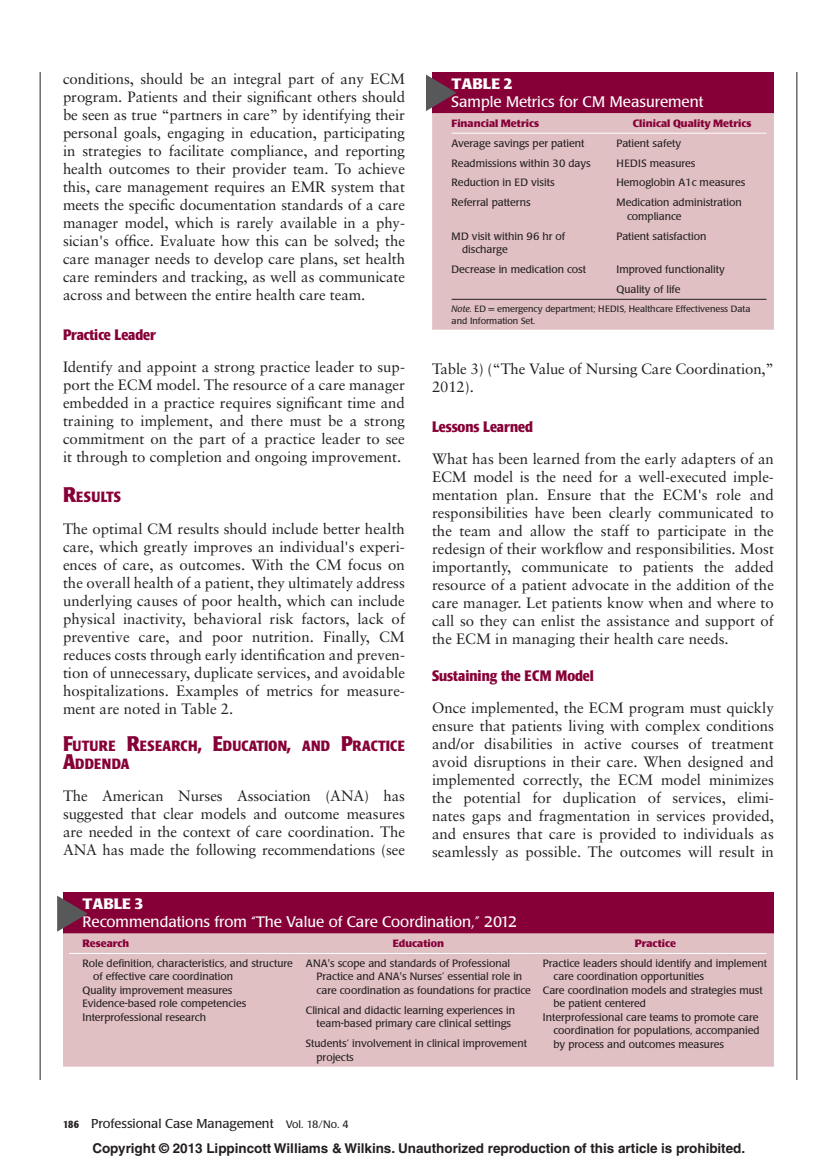
<style>
.page{position:relative;width:837px;height:1161px;background:#fff}
.page>*{position:absolute;margin:0;border:0;box-sizing:border-box;transform-origin:0 0}
.t1{font:15px/18px "Sabon";color:#231f20;text-align:justify}
.t2{font:15px "Poppl Laudatio";color:#fff}
.t3{font:700 condensed 15px "Poppl Laudatio";color:#860037}
.t4{font:700 15px "Poppl Laudatio";color:#fff}
.t5{font:700 condensed 14.7px/18px "Poppl Laudatio";letter-spacing:.02em;color:#860037}
.t6{font:700 13.5px "Helvetica";letter-spacing:-.005em;color:#231f20}
.t7{font:12.75px "Poppl Laudatio";color:#231f20}
.t8{font:10.5px/13.5px "Poppl Laudatio";color:#231f20}
.t9{font:700 10.5px "Poppl Laudatio";color:#860037}
.t10{font:9px/12px "Poppl Laudatio";color:#231f20}
.s1{font-size:21px}
.s2{font-style:italic}
.s3{font-weight:700;font-stretch:condensed;font-size:10.5px}
.s4{font-size:10.5px}
</style>
<div class="page">
<hr style="left:40px;top:72px;width:1px;height:1008px;background:#231f20">
<hr style="left:796px;top:72px;width:1px;height:1008px;background:#231f20">
<div style="left:432px;top:72px;width:342px;height:41px;background:#860037"></div>
<div style="left:432px;top:113px;width:342px;height:217px;background:#e1c0c4"></div>
<hr style="left:452px;top:133px;width:151px;height:1px;background:#fff">
<hr style="left:603px;top:133px;width:163px;height:1px;background:#fff">
<hr style="left:452px;top:299px;width:314px;height:1px;background:#231f20">
<svg style="left:426px;top:75px;width:31px;height:36px"></svg>
<div style="left:63px;top:892px;width:711px;height:41px;background:#860037"></div>
<div style="left:63px;top:933px;width:711px;height:134px;background:#e1c0c4"></div>
<hr style="left:69px;top:953px;width:223px;height:1px;background:#fff">
<hr style="left:292px;top:953px;width:238px;height:1px;background:#fff">
<hr style="left:530px;top:953px;width:236px;height:1px;background:#fff">
<svg style="left:57px;top:896px;width:31px;height:36px"></svg>
<p class="t1" style="left:63px;top:71px;width:344px">conditions, should be an integral part of any ECM program. Patients and their significant others should be seen as true “partners in care” by identifying their personal goals, engaging in education, participating in strategies to facilitate compliance, and reporting health outcomes to their provider team. To achieve this, care management requires an EMR system that meets the specific documentation standards of a care manager model, which is rarely available in a phy&shy;sician's office. Evaluate how this can be solved; the care manager needs to develop care plans, set health care reminders and tracking, as well as communicate across and between the entire health care team.</p>
<p class="t3" style="left:63px;top:328px;width:95px">Practice Leader</p>
<p class="t1" style="left:63px;top:359px;width:344px">Identify and appoint a strong practice leader to sup&shy;port the ECM model. The resource of a care manager embedded in a practice requires significant time and training to implement, and there must be a strong commitment on the part of a practice leader to see it through to completion and ongoing improvement.</p>
<p class="t5" style="left:63px;top:489px;width:59px"><span class="s1">R</span>ESULTS</p>
<p class="t1" style="left:63px;top:521px;width:344px">The optimal CM results should include better health care, which greatly improves an individual's experi&shy;ences of care, as outcomes. With the CM focus on the overall health of a patient, they ultimately address underlying causes of poor health, which can include physical inactivity, behavioral risk factors, lack of preventive care, and poor nutrition. Finally, CM reduces costs through early identification and preven&shy;tion of unnecessary, duplicate services, and avoidable hospitalizations. Examples of metrics for measure&shy;ment are noted in Table 2 .</p>
<p class="t5" style="left:63px;top:738px;width:344px"><span class="s1">F</span>UTURE <span class="s1">R</span>ESEARCH<span class="s1">, E</span>DUCATION<span class="s1">,</span> AND <span class="s1">P</span>RACTICE<br><span class="s1">A</span>DDENDA</p>
<p class="t1" style="left:63px;top:788px;width:344px">The American Nurses Association (ANA) has suggested that clear models and outcome measures are needed in the context of care coordination. The ANA has made the following recommendations (see</p>
<p class="t4" style="left:452px;top:77px;width:62px">TABLE 2</p>
<p class="t2" style="left:452px;top:95px;width:253px">Sample Metrics for CM Measurement</p>
<p class="t9" style="left:452px;top:119px;width:89px">Financial Metrics</p>
<p class="t9" style="left:633px;top:119px;width:120px">Clinical Quality Metrics</p>
<p class="t8" style="left:452px;top:137px;width:134px">Average savings per patient</p>
<p class="t8" style="left:617px;top:137px;width:66px">Patient safety</p>
<p class="t8" style="left:452px;top:157px;width:141px">Readmissions within 30 days</p>
<p class="t8" style="left:616px;top:157px;width:80px">HEDIS measures</p>
<p class="t8" style="left:452px;top:177px;width:105px">Reduction in ED visits</p>
<p class="t8" style="left:616px;top:177px;width:130px">Hemoglobin A1c measures</p>
<p class="t8" style="left:452px;top:197px;width:80px">Referral patterns</p>
<p class="t8" style="left:627px;top:197px;width:116px;text-indent:-11px">Medication administration compliance</p>
<p class="t8" style="left:462px;top:230px;width:105px;text-indent:-10px">MD visit within 96 hr of discharge</p>
<p class="t8" style="left:616px;top:230px;width:91px">Patient satisfaction</p>
<p class="t8" style="left:452px;top:263px;width:136px">Decrease in medication cost</p>
<p class="t8" style="left:616px;top:260px;width:110px;line-height:20px">Improved functionality<br>Quality of life</p>
<p class="t10" style="left:452px;top:303px;width:300px"><span class="s2">Note</span>. ED = emergency department; HEDIS, Healthcare Effectiveness Data and Information Set.</p>
<p class="t1" style="left:432px;top:361px;width:344px">Table 3 ) (“The Value of Nursing Care Coordination,”<br>2012).</p>
<p class="t3" style="left:432px;top:421px;width:102px">Lessons Learned</p>
<p class="t1" style="left:432px;top:451px;width:344px">What has been learned from the early adapters of an ECM model is the need for a well-executed imple&shy;mentation plan. Ensure that the ECM's role and responsibilities have been clearly communicated to the team and allow the staff to participate in the redesign of their workflow and responsibilities. Most importantly, communicate to patients the added resource of a patient advocate in the addition of the care manager. Let patients know when and where to call so they can enlist the assistance and support of the ECM in managing their health care needs.</p>
<p class="t3" style="left:432px;top:670px;width:163px">Sustaining the ECM Model</p>
<p class="t1" style="left:432px;top:700px;width:344px">Once implemented, the ECM program must quickly ensure that patients living with complex conditions and/or disabilities in active courses of treatment avoid disruptions in their care. When designed and implemented correctly, the ECM model minimizes the potential for duplication of services, elimi&shy;nates gaps and fragmentation in services provided, and ensures that care is provided to individuals as seamlessly as possible. The outcomes will result in</p>
<p class="t4" style="left:82px;top:898px;width:62px">TABLE 3</p>
<p class="t2" style="left:82px;top:916px;width:436px">Recommendations from “The Value of Care Coordination,” 2012</p>
<p class="t9" style="left:82px;top:939px;width:48px">Research</p>
<p class="t9" style="left:393px;top:939px;width:53px">Education</p>
<p class="t9" style="left:635px;top:939px;width:43px">Practice</p>
<p class="t8" style="left:82px;top:957px;width:212px">Role definition, characteristics, and structure</p>
<p class="t8" style="left:93px;top:971px;width:142px">of effective care coordination</p>
<p class="t8" style="left:82px;top:984px;width:152px">Quality improvement measures</p>
<p class="t8" style="left:82px;top:998px;width:165px">Evidence-based role competencies</p>
<p class="t8" style="left:82px;top:1011px;width:125px">Interprofessional research</p>
<p class="t8" style="left:316px;top:957px;width:216px;text-indent:-10px">ANA's scope and standards of Professional<br>Practice and ANA's Nurses’ essential role in care coordination as foundations for practice</p>
<p class="t8" style="left:543px;top:957px;width:225px">Practice leaders should identify and implement</p>
<p class="t8" style="left:553px;top:971px;width:152px">care coordination opportunities</p>
<p class="t8" style="left:543px;top:984px;width:221px">Care coordination models and strategies must</p>
<p class="t8" style="left:553px;top:998px;width:94px">be patient centered</p>
<p class="t8" style="left:543px;top:1011px;width:217px">Interprofessional care teams to promote care</p>
<p class="t8" style="left:553px;top:1025px;width:208px">coordination for populations, accompanied</p>
<p class="t8" style="left:553px;top:1038px;width:172px">by process and outcomes measures</p>
<p class="t8" style="left:316px;top:1004px;width:200px;text-indent:-10px">Clinical and didactic learning experiences in team-based primary care clinical settings</p>
<p class="t8" style="left:316px;top:1038px;width:212px;text-indent:-10px">Students’ involvement in clinical improvement projects</p>
<p class="t7" style="left:63px;top:1118px;width:287px"><span class="s3">186</span> Professional Case Management <span class="s4">Vol. 18/No. 4</span></p>
<p class="t6" style="left:92px;top:1143px;width:654px">Copyright © 2013 Lippincott Williams &amp; Wilkins. Unauthorized reproduction of this article is prohibited.</p>
</div>
